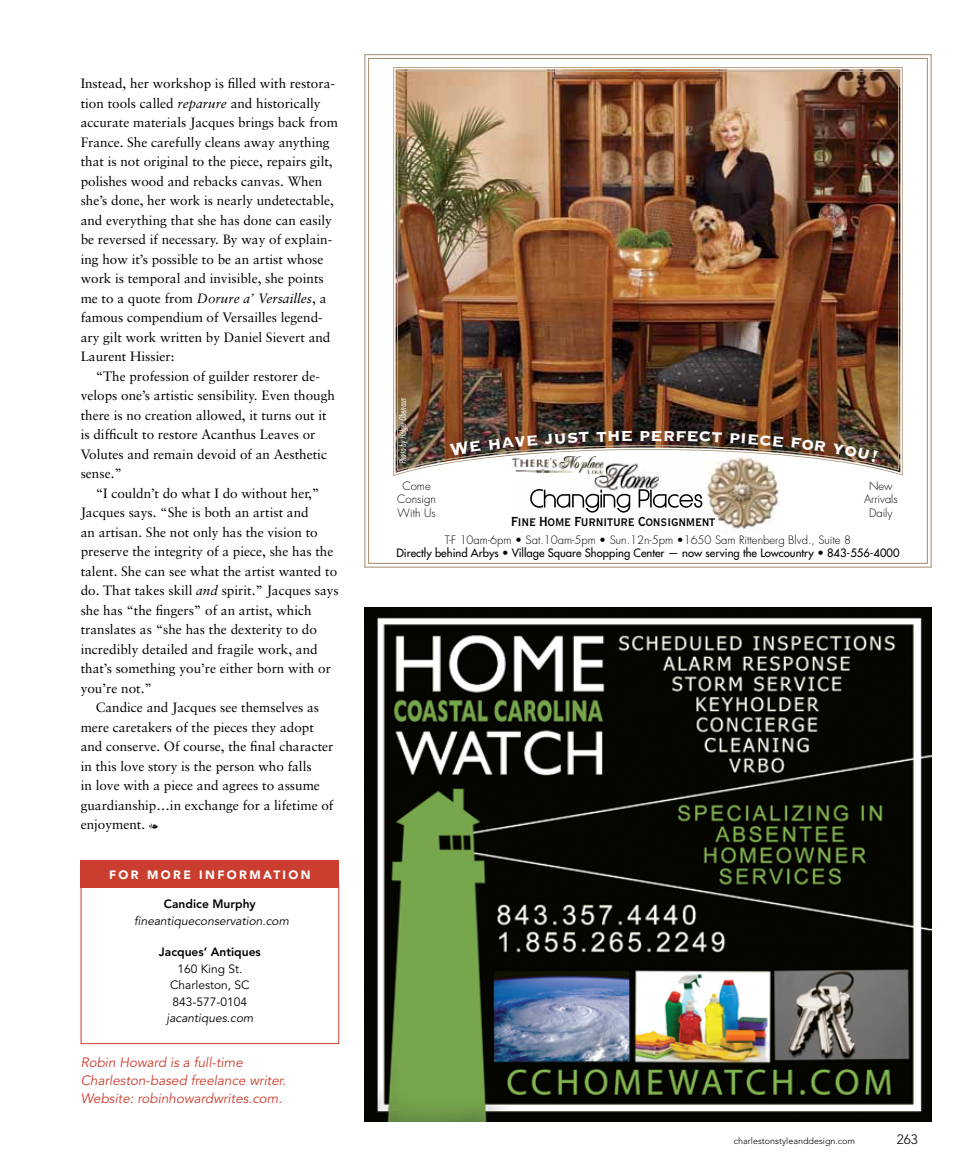
<style>
.page{position:relative;width:972px;height:1175px;background:#fff}
.page>*{position:absolute;margin:0;border:0;box-sizing:border-box;transform-origin:0 0}
.t1{font:22.5px "Copperplate Thirty Three BC";color:#fff;scale:.9 1}
.t2{font:17.25px "Copperplate Thirty BC";letter-spacing:-.02em;color:#000;scale:.9 1}
.t3{font:13.5px/19.5px "Sabon";color:#000}
.t4{font:italic 13.5px/18px "Avenir";color:#cb3e2f}
.t5{font:300 13.5px "Avenir";color:#000}
.t6{font:italic 12px "Avenir";color:#000}
.t7{font:12px/16.5px "Avenir";color:#000;text-align:center}
.t8{font:800 12px "Avenir";color:#000}
.t9{font:900 12px "Avenir";letter-spacing:.2em;color:#fff}
.t10{font:300 11.25px/13.5px "Futura";color:#000;text-align:center}
.t11{font:11.25px "Futura";color:#000}
.t12{font:300 9px "Avenir";color:#000}
.t13{font:italic 300 condensed 9px "Futura";color:#fff}
.s1{font-style:italic}
.s2{font-family:"Vine Leaves Folio One DTC"}
</style>
<div class="page">
<div style="left:81px;top:885px;width:258px;height:159px;border:1px solid #cb3e2f"></div>
<div style="left:81px;top:860px;width:258px;height:28px;background:#cb3e2f"></div>
<img style="left:364px;top:608px;width:568px;height:513px">
<svg style="left:364px;top:54px;width:568px;height:514px"></svg>
<img style="left:393px;top:67px;width:510px;height:409px">
<img style="left:397px;top:71px;width:502px;height:400px">
<img style="left:496px;top:452px;width:110px;height:25px">
<img style="left:516px;top:455px;width:90px;height:22px">
<img style="left:496px;top:452px;width:63px;height:5px">
<img style="left:526px;top:457px;width:76px;height:16px">
<svg style="left:450px;top:440px;width:31px;height:15px"></svg>
<svg style="left:488px;top:434px;width:49px;height:19px"></svg>
<svg style="left:544px;top:430px;width:88px;height:14px"></svg>
<svg style="left:664px;top:430px;width:58px;height:12px"></svg>
<svg style="left:730px;top:433px;width:53px;height:14px"></svg>
<svg style="left:791px;top:437px;width:35px;height:15px"></svg>
<svg style="left:832px;top:443px;width:46px;height:19px"></svg>
<p class="t3" style="left:81px;top:74px;width:259px">Instead, her workshop is filled with restora&shy;tion tools called <span class="s1">reparure</span> and historically accurate materials Jacques brings back from France. She carefully cleans away anything that is not original to the piece, repairs gilt, polishes wood and rebacks canvas. When she’s done, her work is nearly undetectable, and everything that she has done can easily be reversed if necessary. By way of explain&shy;ing how it’s possible to be an artist whose work is temporal and invisible, she points me to a quote from <span class="s1">Dorure a’ Versailles</span>, a famous compendium of Versailles legend&shy;ary gilt work written by Daniel Sievert and Laurent Hissier:</p>
<p class="t3" style="left:81px;top:366px;width:256px;text-indent:15px">“The profession of guilder restorer de&shy;velops one’s artistic sensibility. Even though there is no creation allowed, it turns out it is difficult to restore Acanthus Leaves or Volutes and remain devoid of an Aesthetic sense.”</p>
<p class="t3" style="left:81px;top:483px;width:260px;text-indent:15px">“I couldn’t do what I do without her,” Jacques says. “She is both an artist and<br>an artisan. She not only has the vision to preserve the integrity of a piece, she has the talent. She can see what the artist wanted to do. That takes skill <span class="s1">and</span> spirit.” Jacques says she has “the fingers” of an artist, which translates as “she has the dexterity to do incredibly detailed and fragile work, and that’s something you’re either born with or you’re not.”</p>
<p class="t3" style="left:81px;top:698px;width:254px;text-indent:15px">Candice and Jacques see themselves as mere caretakers of the pieces they adopt and conserve. Of course, the final character in this love story is the person who falls<br>in love with a piece and agrees to assume guardianship…in exchange for a lifetime of enjoyment. <span class="s2">2</span></p>
<p class="t9" style="left:109px;top:867px;width:203px">FOR MORE INFORMATION</p>
<p class="t8" style="left:164px;top:897px;width:93px">Candice Murphy</p>
<p class="t6" style="left:134px;top:914px;width:156px">fineantiqueconservation.com</p>
<p class="t8" style="left:159px;top:945px;width:103px">Jacques’ Antiques</p>
<p class="t7" style="left:170px;top:960px;width:81px">160 King St.<br>Charleston, SC<br>843-577-0104</p>
<p class="t6" style="left:166px;top:1011px;width:88px">jacantiques.com</p>
<p class="t4" style="left:81px;top:1053px;width:207px">Robin Howard is a full-time<br>Charleston-based freelance writer.<br>Website: robinhowardwrites.com.</p>
<p class="t13" style="left:397px;top:464px;width:67px;rotate:-90deg">Photo by Holger Obenaus</p>
<h1 class="t1" style="left:639px;top:423px;width:28px">pe</h1>
<p class="t10" style="left:397px;top:479px;width:40px">Come<br>Consign<br>With Us</p>
<p class="t10" style="left:864px;top:479px;width:35px">New<br>Arrivals<br>Daily</p>
<p class="t2" style="left:511px;top:513px;width:228px">Fine Home Furniture Consignment</p>
<p class="t10" style="left:445px;top:533px;width:408px">T-F 10am-6pm • Sat.10am-5pm • Sun.12n-5pm •1650 Sam Rittenberg Blvd., Suite 8</p>
<p class="t11" style="left:396px;top:546px;width:505px">Directly behind Arbys • Village Square Shopping Center — now serving the Lowcountry • 843-556-4000</p>
<p class="t12" style="left:734px;top:1135px;width:123px">charlestonstyleanddesign.com</p>
<p class="t5" style="left:897px;top:1131px;width:23px">263</p>
</div>
